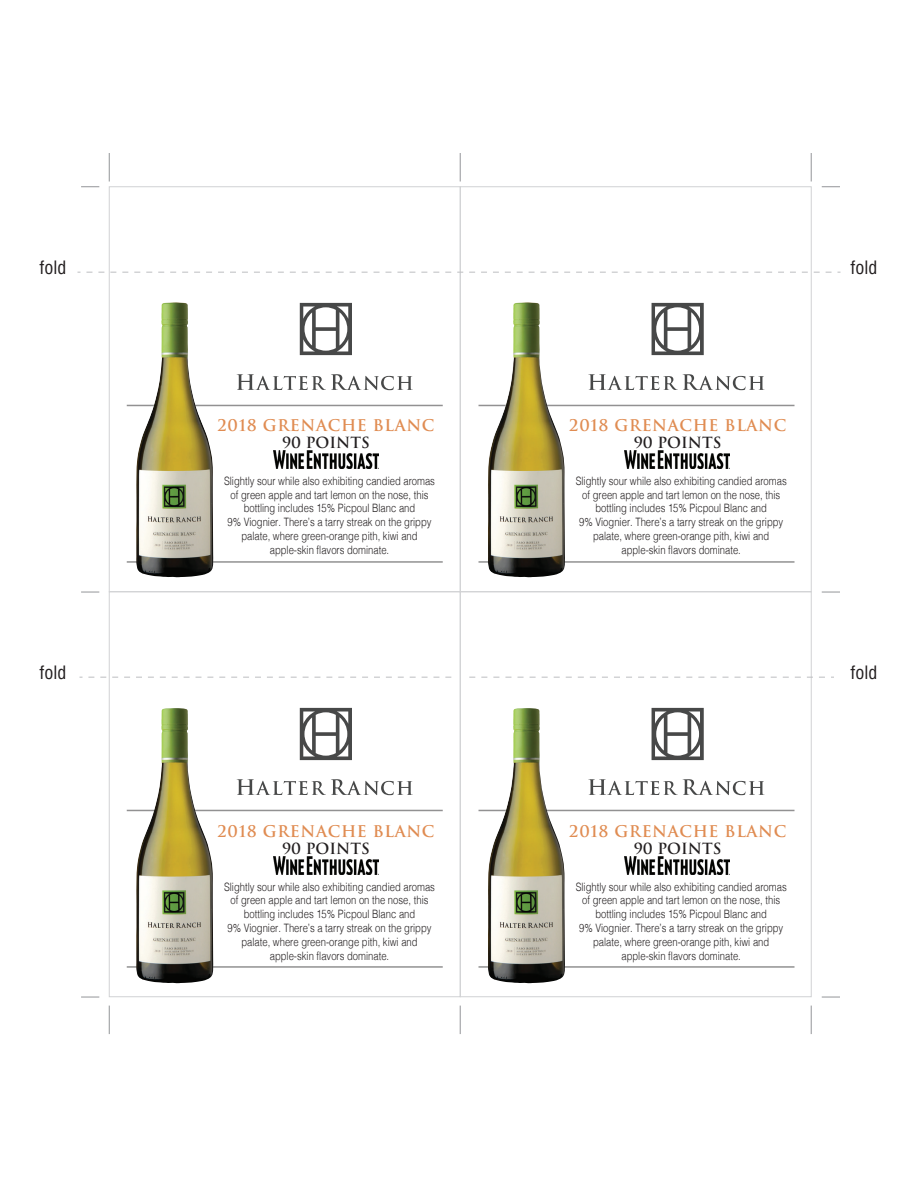
<style>
.page{position:relative;width:918px;height:1188px;background:#fff}
.page>*{position:absolute;margin:0;border:0;box-sizing:border-box;transform-origin:0 0}
.t1{font:condensed 18px "Helvetica";color:#231f20}
.t2{font:700 15.75px "Trajan";letter-spacing:.04em;color:#e08c52}
.t3{font:700 15px "Trajan";color:#231f20}
.t4{font:300 11.55px/14px "Helvetica";color:#231f20;text-align:center;scale:.82 1}
</style>
<div class="page">
<svg style="left:88px;top:677px;width:364px;height:1px"></svg>
<svg style="left:469px;top:677px;width:365px;height:1px"></svg>
<svg style="left:109px;top:153px;width:1px;height:29px"></svg>
<svg style="left:460px;top:153px;width:1px;height:29px"></svg>
<svg style="left:811px;top:153px;width:1px;height:29px"></svg>
<svg style="left:109px;top:1006px;width:1px;height:28px"></svg>
<svg style="left:460px;top:1006px;width:1px;height:28px"></svg>
<svg style="left:811px;top:1006px;width:1px;height:28px"></svg>
<div style="left:460px;top:186px;width:352px;height:406px;border:1px solid #d1d2d4"></div>
<svg style="left:822px;top:186px;width:18px;height:1px"></svg>
<svg style="left:81px;top:186px;width:18px;height:1px"></svg>
<svg style="left:822px;top:592px;width:18px;height:1px"></svg>
<svg style="left:822px;top:997px;width:18px;height:1px"></svg>
<svg style="left:81px;top:997px;width:18px;height:1px"></svg>
<svg style="left:78px;top:272px;width:385px;height:1px"></svg>
<svg style="left:469px;top:272px;width:372px;height:1px"></svg>
<svg style="left:81px;top:592px;width:18px;height:1px"></svg>
<svg style="left:300px;top:303px;width:52px;height:52px"></svg>
<svg style="left:237px;top:374px;width:176px;height:16px"></svg>
<hr style="left:127px;top:405px;width:316px;height:1px;background:#929192">
<hr style="left:127px;top:561px;width:316px;height:2px;background:#929192">
<svg style="left:652px;top:303px;width:52px;height:52px"></svg>
<svg style="left:588px;top:374px;width:176px;height:16px"></svg>
<hr style="left:479px;top:405px;width:316px;height:1px;background:#929192">
<hr style="left:479px;top:561px;width:316px;height:2px;background:#929192">
<svg style="left:300px;top:708px;width:52px;height:52px"></svg>
<svg style="left:237px;top:779px;width:176px;height:16px"></svg>
<hr style="left:127px;top:810px;width:316px;height:1px;background:#929192">
<hr style="left:127px;top:966px;width:316px;height:2px;background:#929192">
<svg style="left:652px;top:708px;width:52px;height:52px"></svg>
<svg style="left:588px;top:779px;width:176px;height:16px"></svg>
<hr style="left:479px;top:810px;width:316px;height:1px;background:#929192">
<hr style="left:479px;top:966px;width:316px;height:2px;background:#929192">
<img style="left:273px;top:451px;width:105px;height:18px">
<img style="left:135px;top:302px;width:79px;height:275px">
<img style="left:625px;top:451px;width:105px;height:18px">
<img style="left:487px;top:302px;width:79px;height:275px">
<img style="left:273px;top:856px;width:105px;height:18px">
<img style="left:135px;top:708px;width:79px;height:275px">
<img style="left:625px;top:856px;width:105px;height:18px">
<img style="left:487px;top:708px;width:79px;height:275px">
<h1 class="t1" style="left:39px;top:256px;width:28px">fold</h1>
<h1 class="t1" style="left:850px;top:256px;width:28px">fold</h1>
<h2 class="t2" style="left:218px;top:415px;width:218px">2018 GRENACHE BLANC</h2>
<h2 class="t2" style="left:570px;top:415px;width:218px">2018 GRENACHE BLANC</h2>
<p class="t3" style="left:282px;top:433px;width:89px">90 POINTS</p>
<p class="t3" style="left:634px;top:433px;width:89px">90 POINTS</p>
<p class="t4" style="left:224px;top:473px;width:259px">Slightly sour while also exhibiting candied aromas of green apple and tart lemon on the nose, this bottling includes 15% Picpoul Blanc and<br>9% Viognier. There’s a tarry streak on the grippy palate, where green-orange pith, kiwi and apple-skin flavors dominate.</p>
<p class="t4" style="left:576px;top:473px;width:259px">Slightly sour while also exhibiting candied aromas of green apple and tart lemon on the nose, this bottling includes 15% Picpoul Blanc and<br>9% Viognier. There’s a tarry streak on the grippy palate, where green-orange pith, kiwi and apple-skin flavors dominate.</p>
<h1 class="t1" style="left:39px;top:661px;width:28px">fold</h1>
<h1 class="t1" style="left:850px;top:661px;width:28px">fold</h1>
<h2 class="t2" style="left:218px;top:821px;width:218px">2018 GRENACHE BLANC</h2>
<h2 class="t2" style="left:570px;top:821px;width:218px">2018 GRENACHE BLANC</h2>
<p class="t3" style="left:282px;top:839px;width:89px">90 POINTS</p>
<p class="t3" style="left:634px;top:839px;width:89px">90 POINTS</p>
<p class="t4" style="left:224px;top:879px;width:259px">Slightly sour while also exhibiting candied aromas of green apple and tart lemon on the nose, this bottling includes 15% Picpoul Blanc and<br>9% Viognier. There’s a tarry streak on the grippy palate, where green-orange pith, kiwi and apple-skin flavors dominate.</p>
<p class="t4" style="left:576px;top:879px;width:259px">Slightly sour while also exhibiting candied aromas of green apple and tart lemon on the nose, this bottling includes 15% Picpoul Blanc and<br>9% Viognier. There’s a tarry streak on the grippy palate, where green-orange pith, kiwi and apple-skin flavors dominate.</p>
</div>
